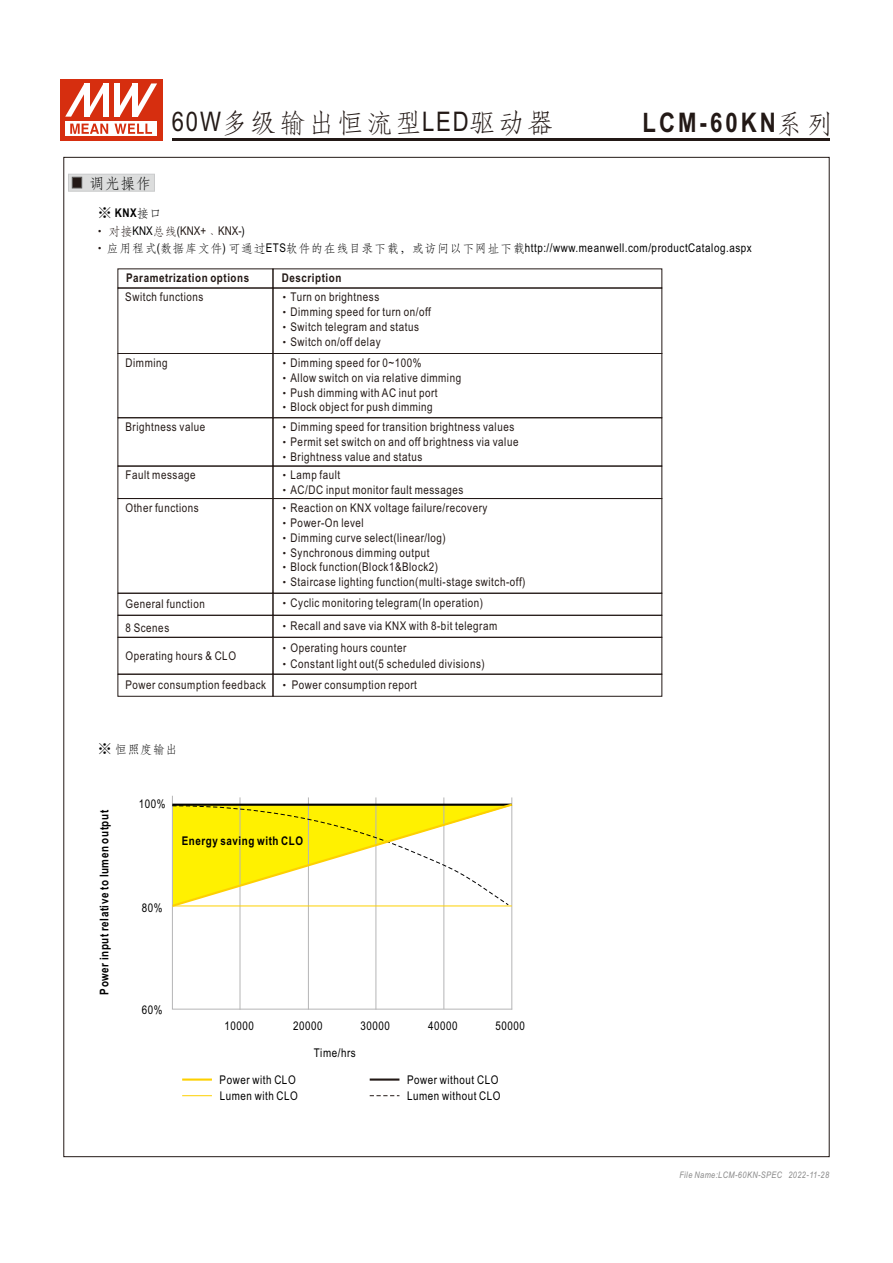
<style>
.page{position:relative;width:893px;height:1263px;background:#fff}
.page>*{position:absolute;margin:0;border:0;box-sizing:border-box;transform-origin:0 0}
.t1{font:27px "ST Fangsong";letter-spacing:.075em;color:#231916}
.t2{font:700 27px "Arial Narrow";letter-spacing:.115em;color:#231916}
.t3{font:15px "ST Fangsong";color:#000}
.t4{font:12px/15px "Arial Narrow";letter-spacing:.045em;color:#231916}
.t5{font:12px/16.2px "Arial Narrow";letter-spacing:.045em;color:#000}
.t6{font:700 12px "Arial Narrow";letter-spacing:.045em;color:#000}
.t7{font:700 12px "Arial Narrow";letter-spacing:.045em;color:#231916}
.t8{font:12px/18.5px "Arial Narrow";color:#231916}
.t9{font:12px "ST Fangsong";letter-spacing:.05em;color:#000}
.t10{font:italic 9px "Arial Narrow";letter-spacing:.045em;color:#898989}
.s1{font-family:"Arial Narrow"}
.s2{font-family:"ST Fangsong";font-weight:400}
.s3{font-family:"Ming Li U";font-size:14.55px;color:#000}
.s4{font-weight:700;color:#000}
.s5{font-family:"ST Fangsong";color:#000}
.s6{font-family:"Ming Li U"}
.s7{font-family:"ST Fangsong"}
.s8{color:#000}
.s9{font-family:"Ming Li U";color:#231916}
.s10{font-family:"Ming Li U";font-size:14.55px}
</style>
<div class="page">
<svg style="left:68px;top:174px;width:87px;height:18px;background:#cdcdcd"></svg>
<hr style="left:172px;top:139px;width:657px;height:2px;background:#231916">
<div style="left:273px;top:269px;width:389px;height:19px;border:1px solid #231916"></div>
<div style="left:118px;top:269px;width:155px;height:19px;border:1px solid #231916"></div>
<div style="left:273px;top:288px;width:389px;height:66px;border:1px solid #231916"></div>
<div style="left:118px;top:288px;width:155px;height:66px;border:1px solid #231916"></div>
<div style="left:273px;top:353px;width:389px;height:65px;border:1px solid #231916"></div>
<div style="left:118px;top:353px;width:155px;height:65px;border:1px solid #231916"></div>
<div style="left:273px;top:466px;width:389px;height:33px;border:1px solid #231916"></div>
<div style="left:118px;top:466px;width:155px;height:33px;border:1px solid #231916"></div>
<div style="left:273px;top:498px;width:389px;height:95px;border:1px solid #231916"></div>
<div style="left:118px;top:498px;width:155px;height:95px;border:1px solid #231916"></div>
<div style="left:273px;top:615px;width:389px;height:22px;border:1px solid #231916"></div>
<div style="left:118px;top:615px;width:155px;height:22px;border:1px solid #231916"></div>
<div style="left:273px;top:593px;width:389px;height:22px;border:1px solid #231916"></div>
<div style="left:118px;top:593px;width:155px;height:22px;border:1px solid #231916"></div>
<div style="left:273px;top:674px;width:389px;height:22px;border:1px solid #231916"></div>
<div style="left:118px;top:674px;width:155px;height:22px;border:1px solid #231916"></div>
<div style="left:273px;top:637px;width:389px;height:37px;border:1px solid #231916"></div>
<div style="left:118px;top:637px;width:155px;height:37px;border:1px solid #231916"></div>
<svg style="left:172px;top:795px;width:341px;height:215px"></svg>
<hr style="left:240px;top:797px;width:1px;height:213px;background:#b5b5b6">
<hr style="left:308px;top:797px;width:1px;height:212px;background:#b5b5b6">
<hr style="left:375px;top:797px;width:1px;height:212px;background:#b5b5b6">
<hr style="left:443px;top:797px;width:1px;height:212px;background:#b5b5b6">
<hr style="left:511px;top:797px;width:1px;height:213px;background:#b5b5b6">
<svg style="left:172px;top:802px;width:341px;height:106px"></svg>
<hr style="left:182px;top:1095px;width:30px;height:1px;background:#fdd000">
<hr style="left:182px;top:1078px;width:30px;height:3px;background:#fdd000">
<svg style="left:370px;top:1095px;width:29px;height:1px"></svg>
<hr style="left:370px;top:1078px;width:29px;height:3px;background:#231916">
<div style="left:60px;top:80px;width:102px;height:61px;background:#d62e0f"></div>
<div style="left:65px;top:121px;width:92px;height:15px;background:#fff"></div>
<svg style="left:115px;top:124px;width:37px;height:10px"></svg>
<svg style="left:70px;top:124px;width:38px;height:10px"></svg>
<svg style="left:65px;top:83px;width:44px;height:34px"></svg>
<svg style="left:115px;top:83px;width:42px;height:34px"></svg>
<p class="t3" style="left:89px;top:176px;width:64px">调光操作</p>
<h1 class="t1" style="left:172px;top:109px;width:384px"><span class="s1">60W</span>多级输出恒流型<span class="s1">LED</span>驱动器</h1>
<h1 class="t2" style="left:642px;top:102px;width:192px">LCM-60KN<span class="s2">系列</span></h1>
<p class="t8" style="left:94px;top:205px;width:153px;text-indent:4px"><span class="s3">※</span> <span class="s4">KNX</span><span class="s5">接口<br></span><span class="s6">‧</span> <span class="s7">对接</span><span class="s8">KNX</span><span class="s7">总线</span><span class="s8">(</span>KNX+<span class="s7">﹑</span>KNX-<span class="s8">)</span></p>
<p class="t7" style="left:126px;top:269px;width:125px">Parametrization options</p>
<p class="t7" style="left:282px;top:269px;width:61px">Description</p>
<p class="t4" style="left:125px;top:290px;width:80px">Switch functions</p>
<p class="t4" style="left:279px;top:290px;width:154px"><span class="s6">‧</span>Turn on brightness <span class="s6">‧</span>Dimming speed for turn on/off <span class="s6">‧</span>Switch telegram and status <span class="s6">‧</span>Switch on/off delay</p>
<p class="t4" style="left:126px;top:356px;width:44px">Dimming</p>
<p class="t4" style="left:279px;top:356px;width:184px"><span class="s6">‧</span>Dimming speed for 0~100% <span class="s6">‧</span>Allow switch on via relative dimming <span class="s6">‧</span>Push dimming with AC inut port <span class="s6">‧</span>Block object for push dimming</p>
<p class="t4" style="left:125px;top:420px;width:81px">Brightness value</p>
<p class="t4" style="left:279px;top:420px;width:241px"><span class="s6">‧</span>Dimming speed for transition brightness values <span class="s6">‧</span>Permit set switch on and off brightness via value <span class="s6">‧</span>Brightness value and status</p>
<p class="t4" style="left:125px;top:469px;width:72px">Fault message</p>
<p class="t4" style="left:279px;top:469px;width:186px"><span class="s6">‧</span>Lamp fault<br><span class="s6">‧</span>AC/DC input monitor fault messages</p>
<p class="t4" style="left:125px;top:501px;width:75px">Other functions</p>
<p class="t4" style="left:279px;top:501px;width:249px"><span class="s6">‧</span>Reaction on KNX voltage failure/recovery <span class="s6">‧</span>Power-On level<br><span class="s6">‧</span>Dimming curve select(linear/log)<br><span class="s6">‧</span>Synchronous dimming output<br><span class="s6">‧</span>Block function(Block1&amp;Block2)<br><span class="s6">‧</span>Staircase lighting function(multi-stage switch-off)</p>
<p class="t4" style="left:125px;top:598px;width:81px">General function</p>
<p class="t4" style="left:279px;top:596px;width:206px"><span class="s6">‧</span>Cyclic monitoring telegram(In operation)</p>
<p class="t4" style="left:125px;top:621px;width:45px">8 Scenes</p>
<p class="t4" style="left:279px;top:620px;width:220px"><span class="s6">‧</span>Recall and save via KNX with 8-bit telegram</p>
<p class="t4" style="left:125px;top:649px;width:112px">Operating hours &amp; CLO</p>
<p class="t5" style="left:94px;top:241px;width:659px"><span class="s9">‧</span><span class="s7">应用程式</span>(<span class="s7">数据库文件</span>) <span class="s7">可通过</span>ETS<span class="s7">软件的在线目录下载，或访问以下网址下载</span>http://www.meanwell.com/productCatalog.aspx</p>
<p class="t4" style="left:279px;top:642px;width:129px"><span class="s6">‧</span>Operating hours counter</p>
<p class="t4" style="left:125px;top:679px;width:293px">Power consumption feedback <span class="s6">‧</span>Power consumption report</p>
<p class="t4" style="left:279px;top:657px;width:208px"><span class="s6">‧</span>Constant light out(5 scheduled divisions)</p>
<p class="t9" style="left:98px;top:743px;width:82px"><span class="s10">※</span> 恒照度输出</p>
<p class="t6" style="left:95px;top:994px;width:186px;rotate:-90deg">Power input relative to lumen output</p>
<p class="t5" style="left:139px;top:796px;width:28px">100%</p>
<p class="t6" style="left:182px;top:832px;width:123px">Energy saving with CLO</p>
<p class="t5" style="left:142px;top:900px;width:22px">80%</p>
<p class="t5" style="left:142px;top:1003px;width:22px">60%</p>
<p class="t5" style="left:225px;top:1019px;width:31px">10000</p>
<p class="t5" style="left:293px;top:1019px;width:31px">20000</p>
<p class="t5" style="left:360px;top:1019px;width:31px">30000</p>
<p class="t5" style="left:428px;top:1019px;width:31px">40000</p>
<p class="t5" style="left:495px;top:1019px;width:31px">50000</p>
<p class="t5" style="left:314px;top:1045px;width:43px">Time/hrs</p>
<p class="t5" style="left:220px;top:1073px;width:80px">Power with CLO<br>Lumen with CLO</p>
<p class="t5" style="left:407px;top:1073px;width:95px">Power without CLO<br>Lumen without CLO</p>
<p class="t10" style="left:679px;top:1171px;width:151px">File Name:LCM-60KN-SPEC 2022-11-28</p>
</div>
